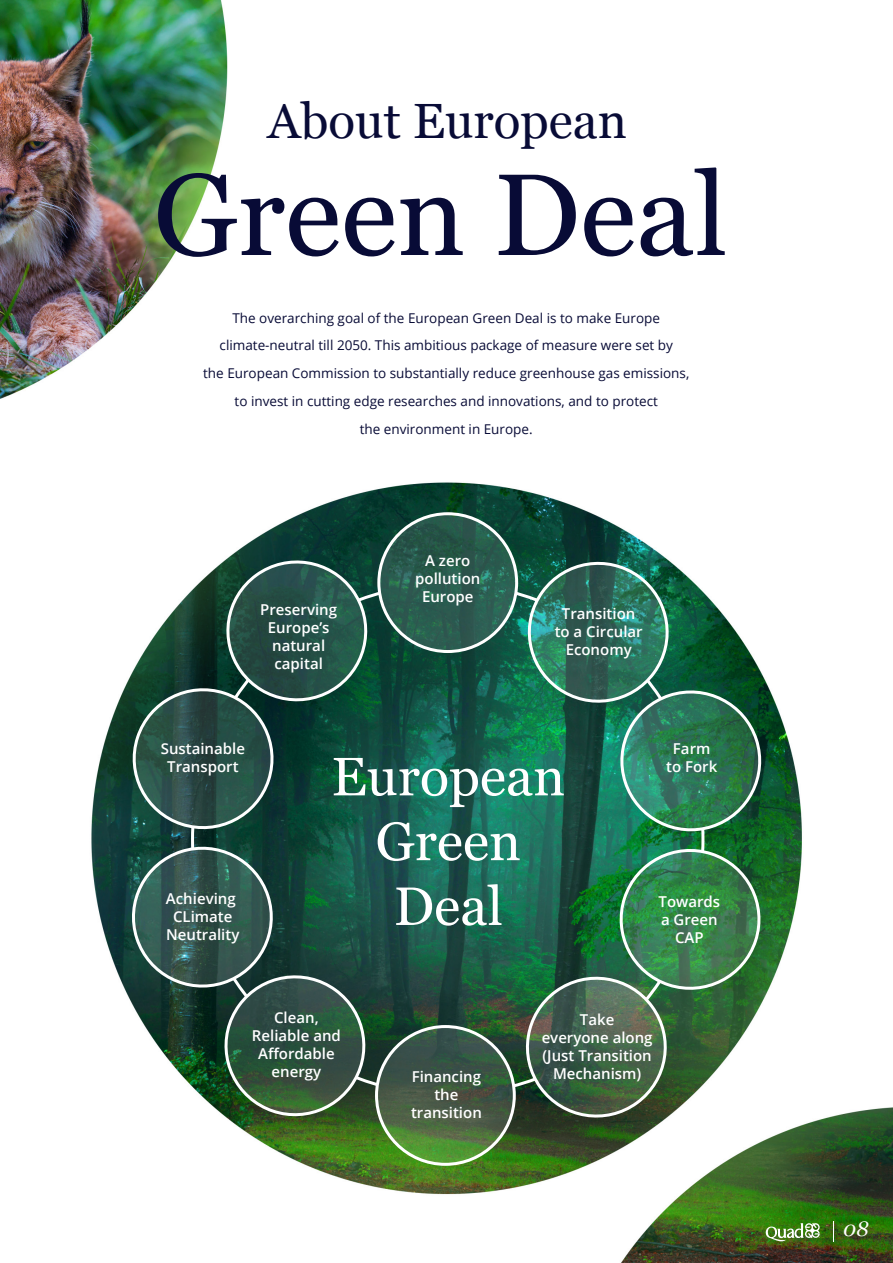
<style>
.page{position:relative;width:893px;height:1263px;background:#fff}
.page>*{position:absolute;margin:0;border:0;box-sizing:border-box;transform-origin:0 0}
.t1{font:115.8px "Georgia";color:#080b36}
.t2{font:54px/64.8px "Georgia";color:#fff;text-align:center}
.t3{font:49.5px "Georgia";color:#080b36}
.t4{font:italic 21px "Georgia";color:#fff}
.t5{font:600 15px/18px "Open Sans";color:#fff;text-align:center}
.t6{font:13.5px/27.8px "Open Sans";color:#080b36;text-align:center}
</style>
<div class="page">
<img style="left:0;top:0;width:893px;height:1263px">
<svg style="left:379px;top:514px;width:138px;height:137px;background:#306054"></svg>
<svg style="left:376px;top:1026px;width:138px;height:138px;background:#4a6649"></svg>
<div style="left:377px;top:512px;width:141px;height:141px;border:3px solid #fff;border-radius:50%"></div>
<svg style="left:121px;top:549px;width:254px;height:575px;background:#3a6054"></svg>
<div style="left:375px;top:1025px;width:141px;height:141px;border:3px solid #fff;border-radius:50%"></div>
<img style="left:518px;top:554px;width:254px;height:575px">
<svg style="left:833px;top:1221px;width:1px;height:20px"></svg>
<svg style="left:766px;top:1223px;width:54px;height:18px"></svg>
<h3 class="t3" style="left:268px;top:84px;width:361px">About European</h3>
<h1 class="t1" style="left:154px;top:130px;width:575px">Green Deal</h1>
<p class="t6" style="left:203px;top:304px;width:488px">The overarching goal of the European Green Deal is to make Europe climate-neutral till 2050. This ambitious package of measure were set by<br>the European Commission to substantially reduce greenhouse gas emissions, to invest in cutting edge researches and innovations, and to protect<br>the environment in Europe.</p>
<p class="t5" style="left:260px;top:600px;width:78px">Preserving<br>Europe’s natural capital</p>
<p class="t5" style="left:415px;top:551px;width:67px">A zero pollution<br>Europe</p>
<p class="t5" style="left:555px;top:604px;width:90px">Transition to a Circular<br>Economy</p>
<p class="t5" style="left:161px;top:739px;width:86px">Sustainable<br>Transport</p>
<p class="t5" style="left:166px;top:889px;width:75px">Achieving<br>CLimate<br>Neutrality</p>
<h2 class="t2" style="left:331px;top:742px;width:235px">European<br>Green<br>Deal</h2>
<p class="t5" style="left:666px;top:739px;width:53px">Farm to Fork</p>
<p class="t5" style="left:658px;top:892px;width:63px">Towards a Green<br>CAP</p>
<p class="t5" style="left:252px;top:1008px;width:90px">Clean,<br>Reliable and<br>Affordable energy</p>
<p class="t5" style="left:411px;top:1067px;width:72px">Financing the transition</p>
<p class="t5" style="left:542px;top:1010px;width:112px">Take<br>everyone along (Just Transition<br>Mechanism)</p>
<h3 class="t4" style="left:843px;top:1213px;width:27px">08</h3>
</div>
